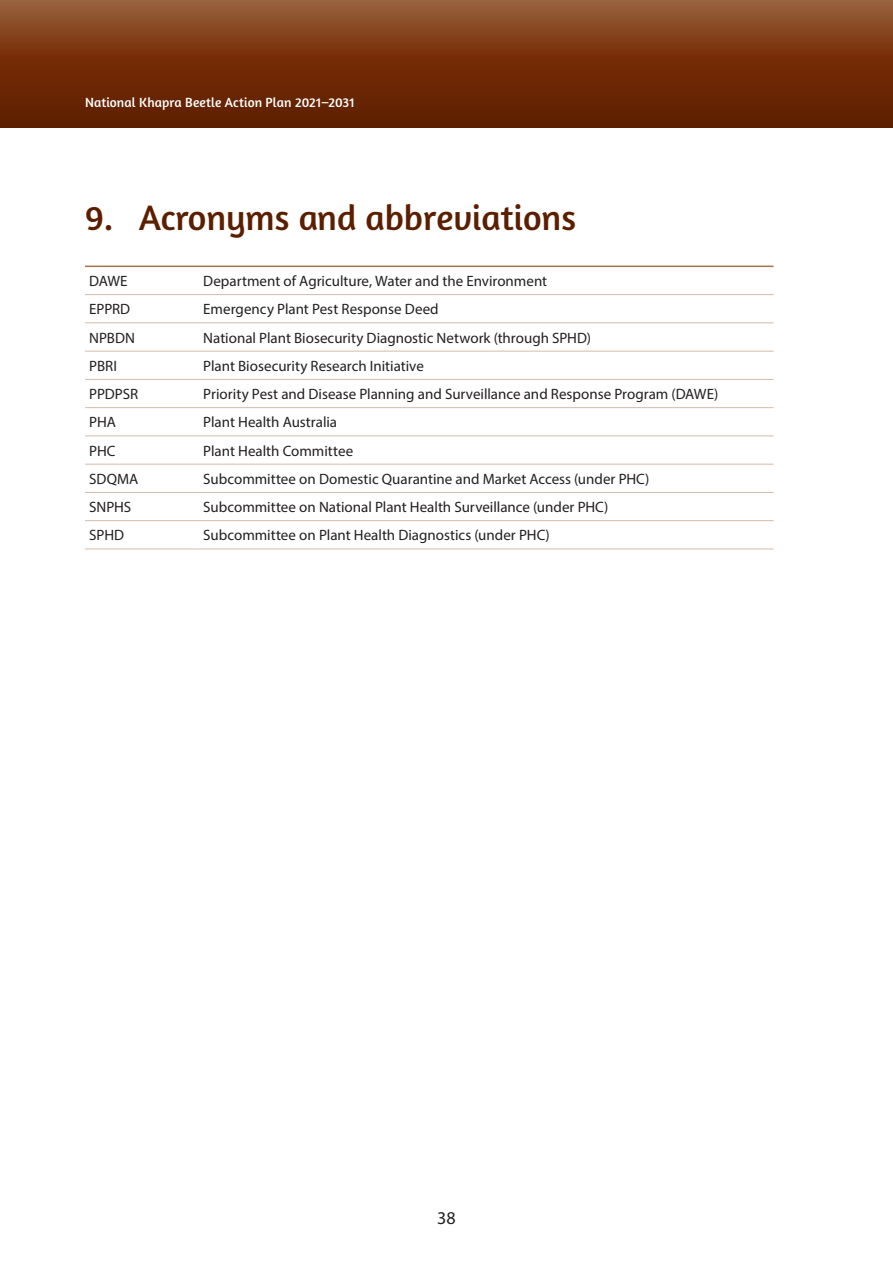
<style>
.page{position:relative;width:893px;height:1263px;background:#fff}
.page>*{position:absolute;margin:0;border:0;box-sizing:border-box;transform-origin:0 0}
.Heading_1{font:36px "Amaranth";color:#5b1f00}
.t1{font:18px "Myriad Pro";color:#231f20}
.Table_Body_Text__Lef{font:15px "Myriad Pro";color:#231f20}
.t2{font:13.5px "Amaranth";letter-spacing:.005em;color:#fff}
</style>
<div class="page">
<div style="left:0;top:0;width:893px;height:128px;background:linear-gradient(to bottom,#94562f,#5a1500)"></div>
<hr style="left:85px;top:294px;width:114px;height:1px;background:#d4bba7">
<hr style="left:199px;top:294px;width:574px;height:1px;background:#d4bba7">
<hr style="left:85px;top:322px;width:114px;height:1px;background:#d4bba7">
<hr style="left:199px;top:322px;width:574px;height:1px;background:#d4bba7">
<hr style="left:85px;top:351px;width:114px;height:1px;background:#d4bba7">
<hr style="left:199px;top:351px;width:574px;height:1px;background:#d4bba7">
<hr style="left:85px;top:379px;width:114px;height:1px;background:#d4bba7">
<hr style="left:199px;top:379px;width:574px;height:1px;background:#d4bba7">
<hr style="left:85px;top:407px;width:114px;height:1px;background:#d4bba7">
<hr style="left:199px;top:407px;width:574px;height:1px;background:#d4bba7">
<hr style="left:85px;top:435px;width:114px;height:1px;background:#d4bba7">
<hr style="left:199px;top:435px;width:574px;height:1px;background:#d4bba7">
<hr style="left:85px;top:464px;width:114px;height:1px;background:#d4bba7">
<hr style="left:199px;top:464px;width:574px;height:1px;background:#d4bba7">
<hr style="left:85px;top:492px;width:114px;height:1px;background:#d4bba7">
<hr style="left:199px;top:492px;width:574px;height:1px;background:#d4bba7">
<hr style="left:85px;top:520px;width:114px;height:1px;background:#d4bba7">
<hr style="left:199px;top:520px;width:574px;height:1px;background:#d4bba7">
<hr style="left:85px;top:549px;width:114px;height:1px;background:#d4bba7">
<hr style="left:199px;top:549px;width:574px;height:1px;background:#d4bba7">
<hr style="left:85px;top:266px;width:114px;height:1px;background:#a2734e">
<hr style="left:199px;top:266px;width:574px;height:1px;background:#a2734e">
<p class="t2" style="left:85px;top:95px;width:271px">National Khapra Beetle Action Plan 2021–2031</p>
<h2 class="Heading_1" style="left:85px;top:196px;width:493px">9. Acronyms and abbreviations</h2>
<p class="Table_Body_Text__Lef" style="left:89px;top:272px;width:40px">DAWE</p>
<p class="Table_Body_Text__Lef" style="left:203px;top:272px;width:345px">Department of Agriculture, Water and the Environment</p>
<p class="Table_Body_Text__Lef" style="left:89px;top:300px;width:42px">EPPRD</p>
<p class="Table_Body_Text__Lef" style="left:203px;top:300px;width:237px">Emergency Plant Pest Response Deed</p>
<p class="Table_Body_Text__Lef" style="left:89px;top:328px;width:47px">NPBDN</p>
<p class="Table_Body_Text__Lef" style="left:203px;top:328px;width:389px">National Plant Biosecurity Diagnostic Network (through SPHD)</p>
<p class="Table_Body_Text__Lef" style="left:89px;top:357px;width:29px">PBRI</p>
<p class="Table_Body_Text__Lef" style="left:203px;top:357px;width:222px">Plant Biosecurity Research Initiative</p>
<p class="Table_Body_Text__Lef" style="left:89px;top:385px;width:50px">PPDPSR</p>
<p class="Table_Body_Text__Lef" style="left:203px;top:385px;width:516px">Priority Pest and Disease Planning and Surveillance and Response Program (DAWE)</p>
<p class="Table_Body_Text__Lef" style="left:89px;top:413px;width:28px">PHA</p>
<p class="Table_Body_Text__Lef" style="left:203px;top:413px;width:135px">Plant Health Australia</p>
<p class="Table_Body_Text__Lef" style="left:89px;top:441px;width:28px">PHC</p>
<p class="Table_Body_Text__Lef" style="left:203px;top:441px;width:151px">Plant Health Committee</p>
<p class="Table_Body_Text__Lef" style="left:89px;top:470px;width:50px">SDQMA</p>
<p class="Table_Body_Text__Lef" style="left:203px;top:470px;width:448px">Subcommittee on Domestic Quarantine and Market Access (under PHC)</p>
<p class="Table_Body_Text__Lef" style="left:89px;top:498px;width:44px">SNPHS</p>
<p class="Table_Body_Text__Lef" style="left:203px;top:498px;width:407px">Subcommittee on National Plant Health Surveillance (under PHC)</p>
<p class="Table_Body_Text__Lef" style="left:89px;top:526px;width:36px">SPHD</p>
<p class="Table_Body_Text__Lef" style="left:203px;top:526px;width:348px">Subcommittee on Plant Health Diagnostics (under PHC)</p>
<p class="t1" style="left:437px;top:1206px;width:20px">38</p>
</div>
